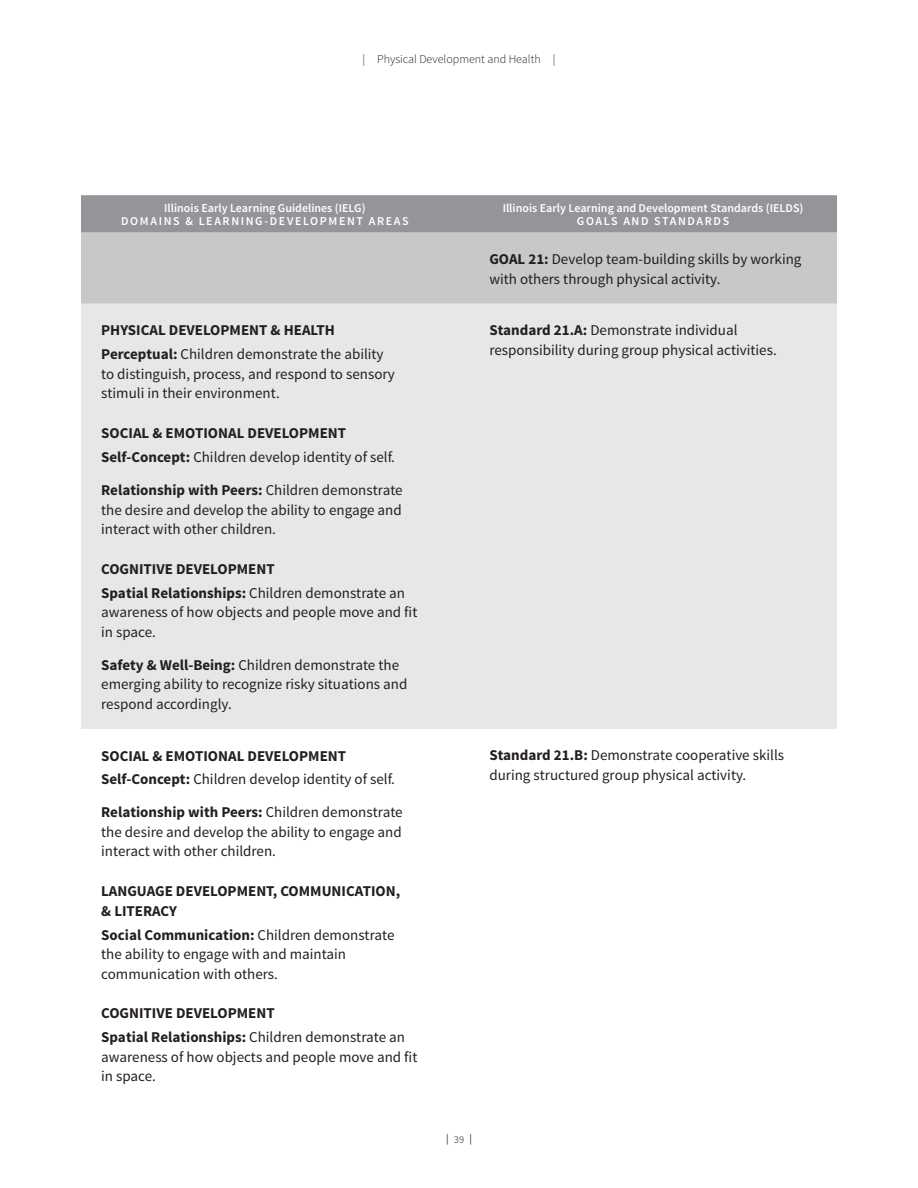
<style>
.page{position:relative;width:918px;height:1188px;background:#fff}
.page>*{position:absolute;margin:0;border:0;box-sizing:border-box;transform-origin:0 0}
.t1{font:15px/19.5px "Source Sans Pro";color:#231f20}
.t2{font:700 15px/24px "Source Sans Pro";color:#231f20}
.t3{font:600 12px/13.5px "Source Sans Pro";color:#fff;text-align:center}
.t4{font:300 12px "Source Sans Pro";color:#231f20}
.t5{font:10.5px "Source Sans Pro";color:#231f20}
.s1{font-weight:700}
.s2{font-weight:400}
.s3{color:#6d6e71}
</style>
<div class="page">
<div style="left:81px;top:195px;width:756px;height:37px;background:#939598"></div>
<div style="left:81px;top:232px;width:756px;height:72px;background:#c7c8ca"></div>
<div style="left:81px;top:304px;width:756px;height:425px;background:#e6e7e8"></div>
<p class="t4" style="left:362px;top:52px;width:195px">| Physical Development and Health |</p>
<p class="t3" style="left:121px;top:201px;width:289px">Illinois Early Learning Guidelines (IELG)<br>DOMAINS &amp; LEARNING-DEVELOPMENT AREAS</p>
<p class="t3" style="left:503px;top:201px;width:302px">Illinois Early Learning and Development Standards (IELDS)<br>GOALS AND STANDARDS</p>
<p class="t1" style="left:489px;top:250px;width:314px"><span class="s1">GOAL 21:</span> Develop team-building skills by working with others through physical activity.</p>
<p class="t2" style="left:101px;top:319px;width:284px">PHYSICAL DEVELOPMENT &amp; HEALTH<br>Perceptual: <span class="s2">Children demonstrate the ability</span></p>
<p class="t1" style="left:101px;top:364px;width:295px">to distinguish, process, and respond to sensory stimuli in their environment.</p>
<p class="t2" style="left:101px;top:422px;width:295px">SOCIAL &amp; EMOTIONAL DEVELOPMENT<br>Self-Concept: <span class="s2">Children develop identity of self.</span></p>
<p class="t1" style="left:101px;top:481px;width:303px;text-align:justify"><span class="s1">Relationship with Peers:</span> Children demonstrate the desire and develop the ability to engage and interact with other children.</p>
<p class="t2" style="left:101px;top:557px;width:305px">COGNITIVE DEVELOPMENT<br>Spatial Relationships: <span class="s2">Children demonstrate an</span></p>
<p class="t1" style="left:101px;top:603px;width:318px">awareness of how objects and people move and fit in space.</p>
<p class="t1" style="left:101px;top:655px;width:308px"><span class="s1">Safety &amp; Well-Being:</span> Children demonstrate the emerging ability to recognize risky situations and respond accordingly.</p>
<p class="t1" style="left:489px;top:321px;width:289px"><span class="s1">Standard 21.A:</span> Demonstrate individual responsibility during group physical activities.</p>
<p class="t2" style="left:101px;top:744px;width:295px">SOCIAL &amp; EMOTIONAL DEVELOPMENT<br>Self-Concept: <span class="s2">Children develop identity of self.</span></p>
<p class="t1" style="left:101px;top:803px;width:303px;text-align:justify"><span class="s1">Relationship with Peers:</span> Children demonstrate the desire and develop the ability to engage and interact with other children.</p>
<p class="t2" style="left:101px;top:882px;width:301px;line-height:19.5px">LANGUAGE DEVELOPMENT, COMMUNICATION, &amp; LITERACY</p>
<p class="t1" style="left:101px;top:925px;width:295px"><span class="s1">Social Communication:</span> Children demonstrate the ability to engage with and maintain communication with others.</p>
<p class="t2" style="left:101px;top:1002px;width:305px">COGNITIVE DEVELOPMENT<br>Spatial Relationships: <span class="s2">Children demonstrate an</span></p>
<p class="t1" style="left:101px;top:1048px;width:318px">awareness of how objects and people move and fit in space.</p>
<p class="t1" style="left:489px;top:746px;width:296px"><span class="s1">Standard 21.B:</span> Demonstrate cooperative skills during structured group physical activity.</p>
<p class="t5" style="left:446px;top:1132px;width:27px">|<span class="s3">39</span>|</p>
</div>
